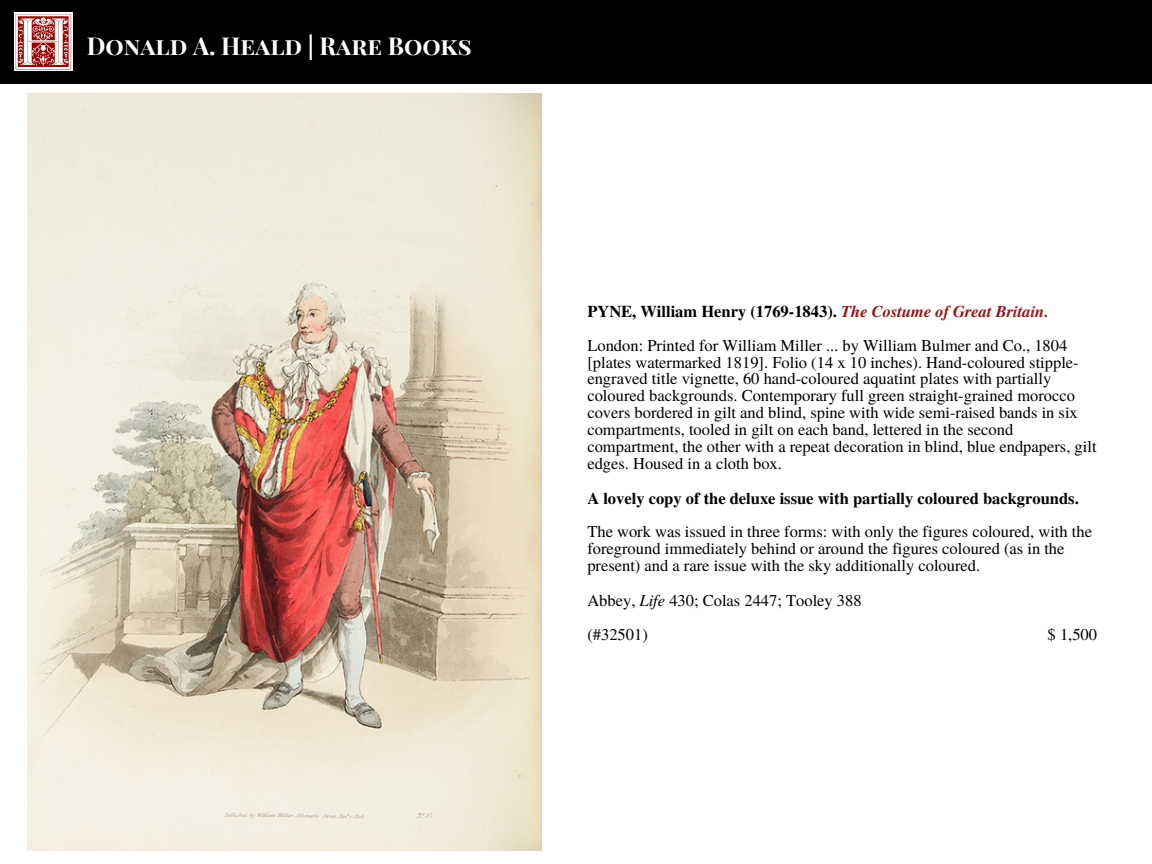
<style>
.page{position:relative;width:1152px;height:864px;background:#fff}
.page>*{position:absolute;margin:0;border:0;box-sizing:border-box;transform-origin:0 0}
.t1{font:700 24.15px "Playfair Display SC";color:#fff}
.t2{font:16.5px/16.8px "Te X Gyre Termes";color:#000}
.t3{font:700 16.5px "Te X Gyre Termes";color:#000}
.s1{font-weight:700}
.s2{font-weight:700;font-style:italic;color:#961213}
.s3{font-style:italic}
</style>
<div class="page">
<div style="left:0;top:0;width:1152px;height:82px;background:#000"></div>
<img style="left:14px;top:12px;width:59px;height:59px">
<img style="left:27px;top:93px;width:514px;height:757px">
<h1 class="t1" style="left:87px;top:24px;width:387px">Donald A. Heald | Rare Books</h1>
<h1 class="t1" style="left:87px;top:29px;width:387px">Donald A. Heald | Rare Books</h1>
<p class="t2" style="left:587px;top:294px;width:481px;line-height:33.8px"><span class="s1">PYNE, William Henry (1769-1843).</span> <span class="s2">The Costume of Great Britain.<br></span>London: Printed for William Miller ... by William Bulmer and Co., 1804</p>
<p class="t2" style="left:587px;top:353px;width:511px">[plates watermarked 1819]. Folio (14 x 10 inches). Hand-coloured stipple&shy;engraved title vignette, 60 hand-coloured aquatint plates with partially coloured backgrounds. Contemporary full green straight-grained morocco covers bordered in gilt and blind, spine with wide semi-raised bands in six compartments, tooled in gilt on each band, lettered in the second compartment, the other with a repeat decoration in blind, blue endpapers, gilt edges. Housed in a cloth box.</p>
<p class="t3" style="left:587px;top:485px;width:493px">A lovely copy of the deluxe issue with partially coloured backgrounds.</p>
<p class="t2" style="left:587px;top:523px;width:506px">The work was issued in three forms: with only the figures coloured, with the foreground immediately behind or around the figures coloured (as in the present) and a rare issue with the sky additionally coloured.</p>
<p class="t2" style="left:587px;top:583px;width:276px;line-height:33.8px">Abbey, <span class="s3">Life</span> 430; Colas 2447; Tooley 388 (#32501)</p>
<p class="t2" style="left:1048px;top:625px;width:51px">$ 1,500</p>
</div>
